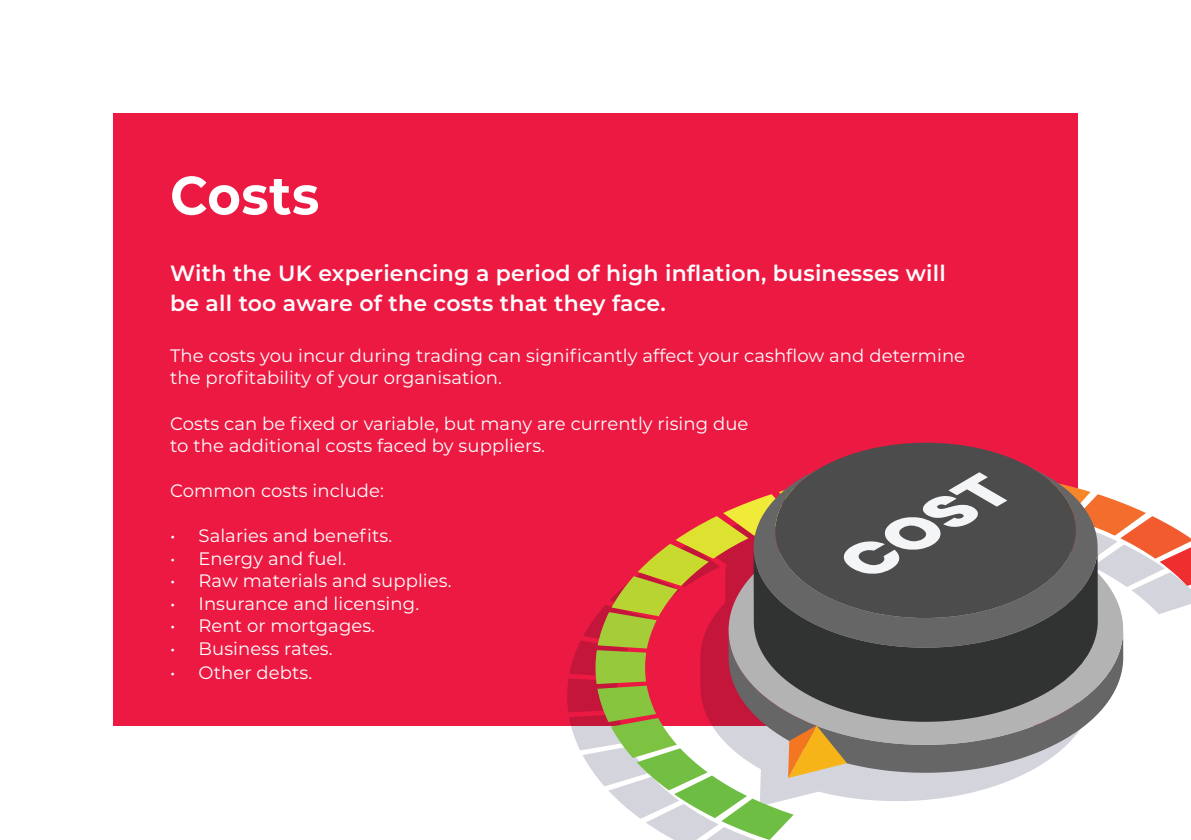
<style>
.page{position:relative;width:1191px;height:840px;background:#fff}
.page>*{position:absolute;margin:0;border:0;box-sizing:border-box;transform-origin:0 0}
.t1{font:700 54px "Montserrat";letter-spacing:.01em;color:#fff;scale:.95 1}
.t2{font:600 22px/30px "Montserrat";letter-spacing:.01em;color:#fff}
.t3{font:18px/22.4px "Montserrat";letter-spacing:.005em;color:#fff}
</style>
<div class="page">
<div style="left:113px;top:113px;width:964px;height:613px;background:#ec1a43"></div>
<svg style="left:828px;top:442px;width:196px;height:22px;fill:#4c4c4c"></svg>
<svg style="left:818px;top:464px;width:260px;height:5px"></svg>
<svg style="left:567px;top:469px;width:624px;height:370px"></svg>
<h1 class="t1" style="left:170px;top:156px;width:158px">Costs</h1>
<p class="t2" style="left:170px;top:257px;width:777px">With the UK experiencing a period of high inflation, businesses will be all too aware of the costs that they face.</p>
<p class="t3" style="left:170px;top:343px;width:796px">The costs you incur during trading can significantly affect your cashflow and determine the profitability of your organisation.</p>
<p class="t3" style="left:170px;top:411px;width:580px">Costs can be fixed or variable, but many are currently rising due to the additional costs faced by suppliers.</p>
<p class="t3" style="left:170px;top:478px;width:215px">Common costs include:</p>
<p class="t3" style="left:170px;top:523px;width:223px">• Salaries and benefits.</p>
<p class="t3" style="left:170px;top:546px;width:178px">• Energy and fuel.</p>
<p class="t3" style="left:170px;top:568px;width:283px">• Raw materials and supplies.</p>
<p class="t3" style="left:170px;top:591px;width:250px">• Insurance and licensing.</p>
<p class="t3" style="left:170px;top:613px;width:206px">• Rent or mortgages.</p>
<p class="t3" style="left:170px;top:636px;width:164px">• Business rates.</p>
<p class="t3" style="left:170px;top:660px;width:144px">• Other debts.</p>
</div>
